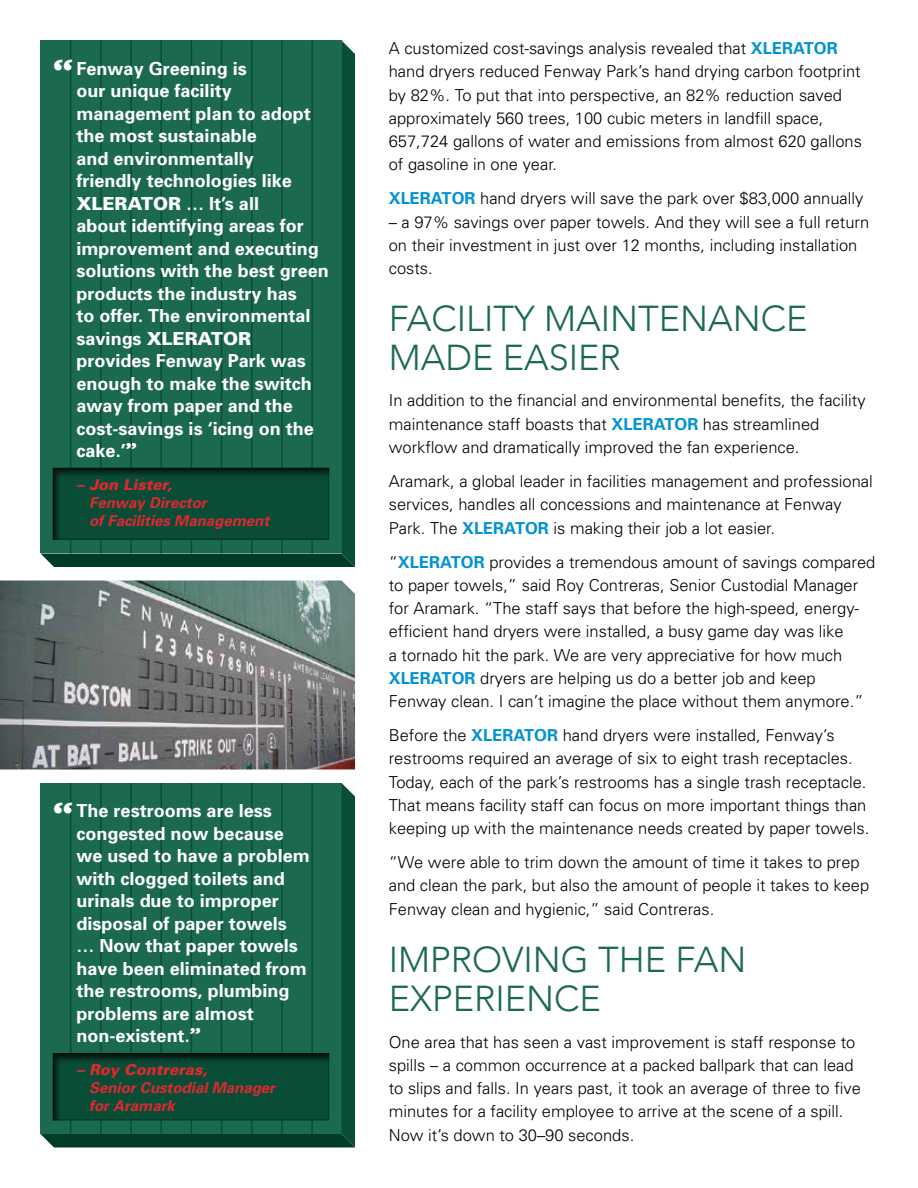
<style>
.page{position:relative;width:918px;height:1188px;background:#fff}
.page>*{position:absolute;margin:0;border:0;box-sizing:border-box;transform-origin:0 0}
.t1{font:300 36px/39px "Avenir";color:#1b6a4e}
.t2{font:700 18px/22.5px "Univers";color:#fff}
.t3{font:300 16.5px/23.2px "Univers";color:#000}
.t4{font:italic 700 15px/18px "Univers";color:#de2832}
.t5{font:italic 900 15px "Univers";color:#de2832}
.s1{font-family:"Belizio";font-weight:900;font-size:33px}
.s2{font-weight:900}
.s3{font-family:"Belizio";font-weight:900}
.s4{font-weight:700;color:#0093d0}
</style>
<div class="page">
<svg style="left:40px;top:783px;width:315px;height:365px;background:#19654a"></svg>
<div style="left:52px;top:1050px;width:279px;height:72px;background:#000;opacity:.75"></div>
<svg style="left:41px;top:41px;width:314px;height:526px;background:#0a4933"></svg>
<div style="left:40px;top:40px;width:302px;height:514px;background:#1b6a4e"></div>
<hr style="left:100px;top:41px;width:2px;height:513px;background:#0a4d36">
<hr style="left:160px;top:41px;width:2px;height:513px;background:#0a4d36">
<hr style="left:221px;top:41px;width:1px;height:513px;background:#0a4d36">
<hr style="left:281px;top:41px;width:2px;height:513px;background:#0a4d36">
<hr style="left:70px;top:41px;width:1px;height:513px;background:#0a4d36">
<hr style="left:130px;top:41px;width:2px;height:513px;background:#0a4d36">
<hr style="left:191px;top:41px;width:1px;height:513px;background:#0a4d36">
<hr style="left:311px;top:41px;width:2px;height:513px;background:#0a4d36">
<hr style="left:251px;top:41px;width:2px;height:513px;background:#0a4d36">
<div style="left:52px;top:465px;width:279px;height:76px;background:#000;opacity:.75"></div>
<img style="left:0;top:580px;width:355px;height:190px">
<p class="t2" style="left:77px;top:57px;width:254px;text-indent:-24px"><span class="s1">“</span> Fenway Greening is<br>our unique facility management plan to adopt the most sustainable<br>and environmentally<br>friendly technologies like<br><span class="s2">XLERATOR</span> … It’s all<br>about identifying areas for improvement and executing solutions with the best green products the industry has<br>to offer. The environmental savings <span class="s2">XLERATOR </span>provides Fenway Park was enough to make the switch away from paper and the cost-savings is ‘icing on the cake.’<span class="s3">”</span></p>
<p class="t5" style="left:77px;top:476px;width:97px">– Jon Lister,</p>
<p class="t4" style="left:89px;top:494px;width:182px">Fenway Director<br>of Facilities Management</p>
<p class="t2" style="left:77px;top:799px;width:235px;text-indent:-24px"><span class="s1">“</span> The restrooms are less congested now because we used to have a problem with clogged toilets and urinals due to improper disposal of paper towels<br>… Now that paper towels have been eliminated from the restrooms, plumbing problems are almost non-existent.<span class="s3">”</span></p>
<p class="t5" style="left:77px;top:1061px;width:132px">– Roy Contreras,</p>
<p class="t4" style="left:89px;top:1079px;width:187px">Senior Custodial Manager for Aramark</p>
<p class="t3" style="left:389px;top:36px;width:475px">A customized cost-savings analysis revealed that <span class="s4">XLERATOR </span>hand dryers reduced Fenway Park’s hand drying carbon footprint by 82%. To put that into perspective, an 82% reduction saved approximately 560 trees, 100 cubic meters in landfill space, 657,724 gallons of water and emissions from almost 620 gallons of gasoline in one year.</p>
<p class="t3" style="left:389px;top:186px;width:476px"><span class="s4">XLERATOR</span> hand dryers will save the park over $83,000 annually</p>
<p class="t3" style="left:389px;top:210px;width:482px">– a 97% savings over paper towels. And they will see a full return on their investment in just over 12 months, including installation costs.</p>
<h1 class="t1" style="left:389px;top:299px;width:420px">FACILITY MAINTENANCE<br>MADE EASIER</h1>
<p class="t3" style="left:389px;top:389px;width:478px">In addition to the financial and environmental benefits, the facility maintenance staff boasts that <span class="s4">XLERATOR</span> has streamlined workflow and dramatically improved the fan experience.</p>
<p class="t3" style="left:389px;top:469px;width:486px">Aramark, a global leader in facilities management and professional services, handles all concessions and maintenance at Fenway<br>Park. The <span class="s4">XLERATOR</span> is making their job a lot easier.</p>
<p class="t3" style="left:389px;top:550px;width:488px">“<span class="s4">XLERATOR</span> provides a tremendous amount of savings compared to paper towels,” said Roy Contreras, Senior Custodial Manager for Aramark. “The staff says that before the high-speed, energy&shy;efficient hand dryers were installed, a busy game day was like<br>a tornado hit the park. We are very appreciative for how much <span class="s4">XLERATOR</span> dryers are helping us do a better job and keep Fenway clean. I can’t imagine the place without them anymore.”</p>
<p class="t3" style="left:389px;top:723px;width:482px">Before the <span class="s4">XLERATOR</span> hand dryers were installed, Fenway’s restrooms required an average of six to eight trash receptacles.<br>Today, each of the park’s restrooms has a single trash receptacle.<br>That means facility staff can focus on more important things than keeping up with the maintenance needs created by paper towels.</p>
<p class="t3" style="left:389px;top:850px;width:482px">“We were able to trim down the amount of time it takes to prep and clean the park, but also the amount of people it takes to keep<br>Fenway clean and hygienic,” said Contreras.</p>
<h1 class="t1" style="left:389px;top:940px;width:359px">IMPROVING THE FAN<br>EXPERIENCE</h1>
<p class="t3" style="left:389px;top:1030px;width:474px">One area that has seen a vast improvement is staff response to spills – a common occurrence at a packed ballpark that can lead to slips and falls. In years past, it took an average of three to five minutes for a facility employee to arrive at the scene of a spill.<br>Now it’s down to 30–90 seconds.</p>
</div>
